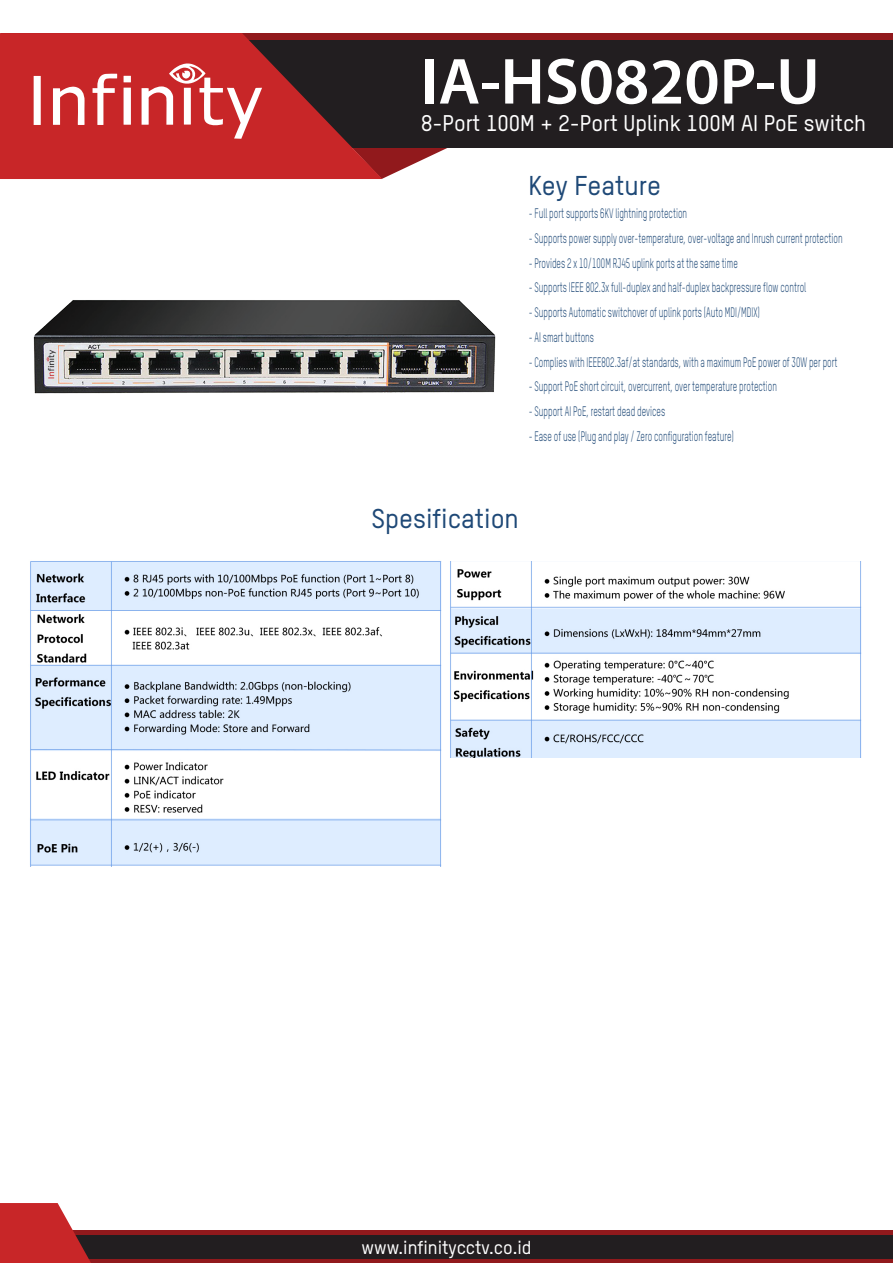
<style>
.page{position:relative;width:893px;height:1263px;background:#fff}
.page>*{position:absolute;margin:0;border:0;box-sizing:border-box;transform-origin:0 0}
.t1{font:600 65.7px "Myriad Pro";color:#fff}
.t2{font:500 26.7px "TSTARPRO";color:#1f4977}
.t3{font:500 22.35px "TSTARPRO";color:#fff}
.t4{font:500 18.45px "TSTARPRO";color:#fff}
.t5{font:13.5px "TSTARPRO";color:#1f4977;scale:.63 1}
</style>
<div class="page">
<svg style="left:382px;top:148px;width:65px;height:31px"></svg>
<div style="left:1px;top:39px;width:892px;height:109px;background:#221e20"></div>
<div style="left:1px;top:33px;width:892px;height:6px;background:#91191c"></div>
<svg style="left:0;top:33px;width:382px;height:146px;fill:#c82628"></svg>
<div style="left:0;top:1231px;width:893px;height:32px;background:#91191c"></div>
<div style="left:0;top:1235px;width:893px;height:23px;background:#221e20"></div>
<svg style="left:0;top:1203px;width:91px;height:60px"></svg>
<img style="left:30px;top:561px;width:412px;height:306px">
<img style="left:450px;top:562px;width:412px;height:196px">
<img style="left:33px;top:300px;width:463px;height:94px">
<svg style="left:34px;top:62px;width:228px;height:77px;background:#d45859"></svg>
<h1 class="t1" style="left:421px;top:40px;width:400px">IA-HS0820P-U</h1>
<h3 class="t3" style="left:421px;top:108px;width:446px">8-Port 100M + 2-Port Uplink 100M AI PoE switch</h3>
<h2 class="t2" style="left:528px;top:168px;width:134px">Key Feature</h2>
<p class="t5" style="left:529px;top:204px;width:253px">- Full port supports 6KV lightning protection</p>
<p class="t5" style="left:529px;top:229px;width:500px">- Supports power supply over-temperature, over-voltage and Inrush current protection</p>
<p class="t5" style="left:529px;top:254px;width:334px">- Provides 2 x 10/100M RJ45 uplink ports at the same time</p>
<p class="t5" style="left:529px;top:279px;width:442px">- Supports IEEE 802.3x full-duplex and half-duplex backpressure flow control</p>
<p class="t5" style="left:529px;top:303px;width:369px">- Supports Automatic switchover of uplink ports (Auto MDI/MDIX)</p>
<p class="t5" style="left:529px;top:328px;width:105px">- AI smart buttons</p>
<p class="t5" style="left:529px;top:353px;width:492px">- Complies with IEEE802.3af/at standards, with a maximum PoE power of 30W per port</p>
<p class="t5" style="left:529px;top:378px;width:396px">- Support PoE short circuit, overcurrent, over temperature protection</p>
<p class="t5" style="left:529px;top:402px;width:218px">- Support AI PoE, restart dead devices</p>
<p class="t5" style="left:529px;top:427px;width:327px">- Ease of use (Plug and play / Zero configuration feature)</p>
<h2 class="t2" style="left:371px;top:500px;width:149px">Spesification</h2>
<h3 class="t4" style="left:361px;top:1235px;width:172px">www.infinitycctv.co.id</h3>
</div>
